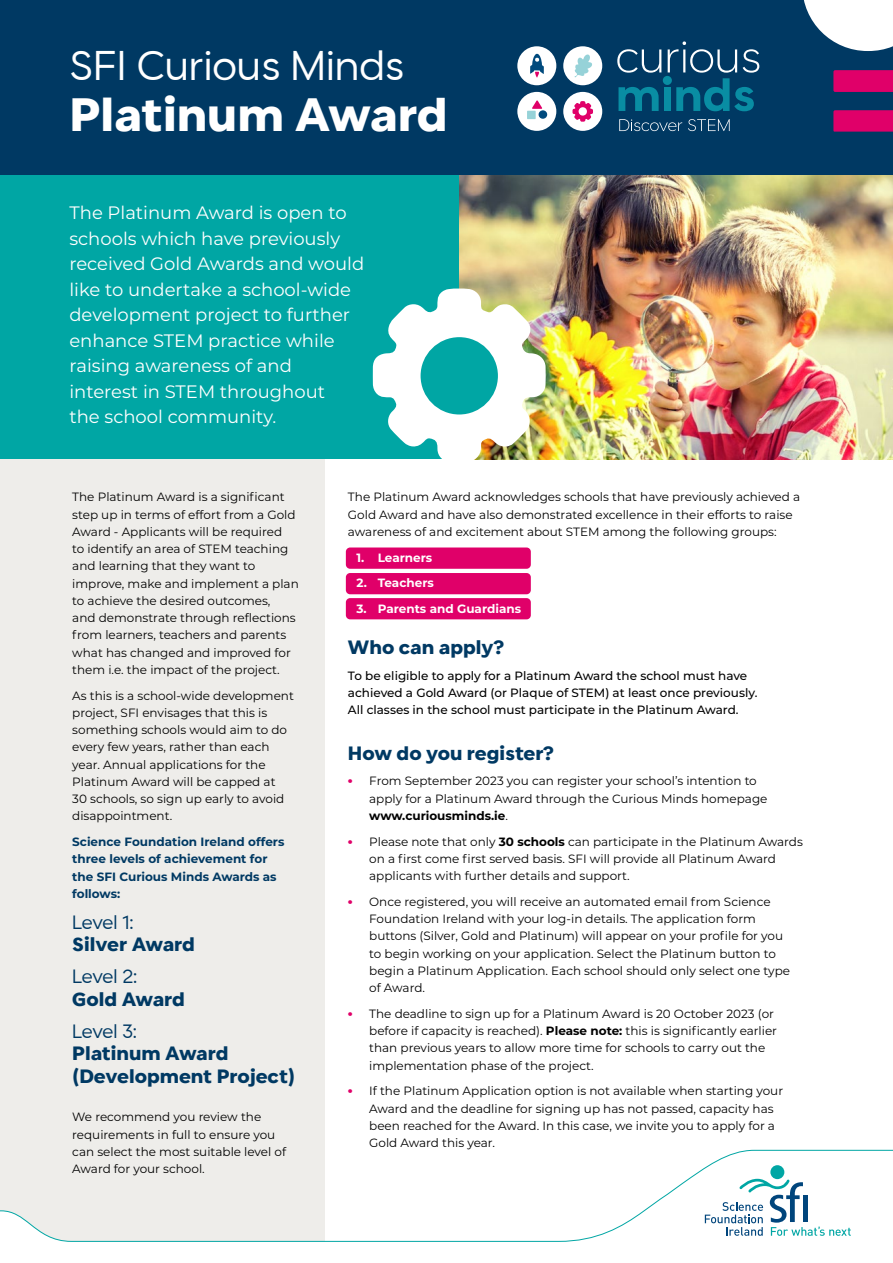
<style>
.page{position:relative;width:893px;height:1263px;background:#fff}
.page>*{position:absolute;margin:0;border:0;box-sizing:border-box;transform-origin:0 0}
.t1{font:700 43.65px "Shoika";color:#fff}
.t2{font:300 38.7px "Shoika";color:#fff}
.t3{font:18px/25.5px "Montserrat";color:#fff}
.t4{font:700 18px/22.5px "Shoika";color:#003963}
.t5{font:12px/17.2px "Montserrat";color:#000}
.t6{font:500 12px/17.2px "Montserrat";color:#000}
.t7{font:700 12px/17.2px "Montserrat";color:#003963}
.t8{font:700 12px "Montserrat";color:#fff}
.s1{font-weight:300}
.s2{font-family:"Shoika";font-weight:700;color:#e00069}
.s3{font-weight:700}
</style>
<div class="page">
<div style="left:0;top:446px;width:325px;height:805px;background:#eeedea"></div>
<div style="left:0;top:165px;width:475px;height:294px;background:#00a6a4"></div>
<img style="left:459px;top:175px;width:434px;height:284px">
<div style="left:0;top:0;width:893px;height:175px;background:#003963"></div>
<svg style="left:833px;top:70px;width:60px;height:22px"></svg>
<svg style="left:833px;top:110px;width:60px;height:22px"></svg>
<svg style="left:804px;top:0;width:89px;height:51px"></svg>
<div style="left:563px;top:46px;width:39px;height:39px;background:#fff;border-radius:50%"></div>
<svg style="left:574px;top:54px;width:18px;height:23px"></svg>
<svg style="left:617px;top:49px;width:44px;height:24px"></svg>
<svg style="left:619px;top:119px;width:63px;height:12px"></svg>
<svg style="left:688px;top:119px;width:42px;height:12px"></svg>
<svg style="left:618px;top:87px;width:41px;height:24px"></svg>
<div style="left:664px;top:87px;width:7px;height:24px;background:#098da3"></div>
<svg style="left:668px;top:41px;width:91px;height:70px"></svg>
<div style="left:663px;top:76px;width:9px;height:9px;background:#098da3;border-radius:50%"></div>
<div style="left:517px;top:46px;width:39px;height:39px;background:#fff;border-radius:50%"></div>
<div style="left:517px;top:92px;width:39px;height:39px;background:#fff;border-radius:50%"></div>
<div style="left:563px;top:92px;width:39px;height:39px;background:#fff;border-radius:50%"></div>
<svg style="left:527px;top:100px;width:15px;height:19px"></svg>
<svg style="left:538px;top:110px;width:9px;height:9px"></svg>
<svg style="left:530px;top:54px;width:14px;height:23px"></svg>
<svg style="left:572px;top:101px;width:21px;height:21px"></svg>
<img style="left:373px;top:288px;width:173px;height:172px">
<div style="left:421px;top:337px;width:77px;height:77px;background:#00a6a4;border-radius:50%"></div>
<svg style="left:0;top:1149px;width:893px;height:102px"></svg>
<div style="left:770px;top:1165px;width:14px;height:14px;background:#00a6a4;border-radius:50%"></div>
<svg style="left:705px;top:1179px;width:146px;height:57px"></svg>
<div style="left:803px;top:1195px;width:5px;height:27px;background:#00457c"></div>
<div style="left:346px;top:547px;width:185px;height:22px;background:#e00069;border-radius:4px"></div>
<div style="left:346px;top:573px;width:185px;height:21px;background:#e00069;border-radius:4px"></div>
<div style="left:346px;top:598px;width:185px;height:21px;background:#e00069;border-radius:4px"></div>
<p class="t2" style="left:69px;top:41px;width:336px">SFI Curious Minds</p>
<p class="t1" style="left:69px;top:88px;width:380px">Platinum Award</p>
<p class="t3" style="left:69px;top:200px;width:296px">The Platinum Award is open to schools which have previously received Gold Awards and would like to undertake a school-wide development project to further enhance STEM practice while raising awareness of and interest in STEM throughout<br>the school community.</p>
<p class="t5" style="left:72px;top:488px;width:228px">The Platinum Award is a significant step up in terms of effort from a Gold Award - Applicants will be required<br>to identify an area of STEM teaching and learning that they want to improve, make and implement a plan to achieve the desired outcomes,<br>and demonstrate through reflections from learners, teachers and parents what has changed and improved for them i.e. the impact of the project.</p>
<p class="t5" style="left:72px;top:686px;width:223px">As this is a school-wide development project, SFI envisages that this is something schools would aim to do every few years, rather than each year. Annual applications for the<br>Platinum Award will be capped at<br>30 schools, so sign up early to avoid disappointment.</p>
<p class="t7" style="left:72px;top:833px;width:214px">Science Foundation Ireland offers three levels of achievement for the SFI Curious Minds Awards as follows:</p>
<p class="t4" style="left:72px;top:911px;width:124px"><span class="s1">Level 1:<br></span>Silver Award</p>
<p class="t4" style="left:72px;top:965px;width:114px"><span class="s1">Level 2:<br></span>Gold Award</p>
<p class="t4" style="left:72px;top:1019px;width:224px"><span class="s1">Level 3:<br></span>Platinum Award (Development Project)</p>
<p class="t5" style="left:72px;top:1108px;width:215px">We recommend you review the requirements in full to ensure you can select the most suitable level of<br>Award for your school.</p>
<p class="t5" style="left:348px;top:488px;width:454px">The Platinum Award acknowledges schools that have previously achieved a<br>Gold Award and have also demonstrated excellence in their efforts to raise awareness of and excitement about STEM among the following groups:</p>
<p class="t8" style="left:356px;top:549px;width:77px">1. Learners</p>
<p class="t8" style="left:356px;top:574px;width:79px">2. Teachers</p>
<p class="t8" style="left:356px;top:600px;width:166px">3. Parents and Guardians</p>
<p class="t4" style="left:348px;top:636px;width:158px">Who can apply?</p>
<p class="t6" style="left:348px;top:666px;width:411px">To be eligible to apply for a Platinum Award the school must have achieved a Gold Award (or Plaque of STEM) at least once previously.<br>All classes in the school must participate in the Platinum Award.</p>
<p class="t4" style="left:348px;top:741px;width:207px">How do you register?</p>
<p class="t5" style="left:369px;top:772px;width:400px;text-indent:-21px"><span class="s2">•</span> From September 2023 you can register your school’s intention to apply for a Platinum Award through the Curious Minds homepage <span class="s3">www.curiousminds.ie</span>.</p>
<p class="t5" style="left:369px;top:832px;width:435px;text-indent:-21px"><span class="s2">•</span> Please note that only <span class="s3">30 schools</span> can participate in the Platinum Awards on a first come first served basis. SFI will provide all Platinum Award applicants with further details and support.</p>
<p class="t5" style="left:369px;top:893px;width:422px;text-indent:-21px"><span class="s2">•</span> Once registered, you will receive an automated email from Science Foundation Ireland with your log-in details. The application form buttons (Silver, Gold and Platinum) will appear on your profile for you to begin working on your application. Select the Platinum button to begin a Platinum Application. Each school should only select one type of Award.</p>
<p class="t5" style="left:369px;top:1005px;width:409px;text-indent:-21px"><span class="s2">•</span> The deadline to sign up for a Platinum Award is 20 October 2023 (or before if capacity is reached). <span class="s3">Please note:</span> this is significantly earlier than previous years to allow more time for schools to carry out the implementation phase of the project.</p>
<p class="t5" style="left:369px;top:1082px;width:415px;text-indent:-21px"><span class="s2">•</span> If the Platinum Application option is not available when starting your Award and the deadline for signing up has not passed, capacity has been reached for the Award. In this case, we invite you to apply for a Gold Award this year.</p>
</div>
